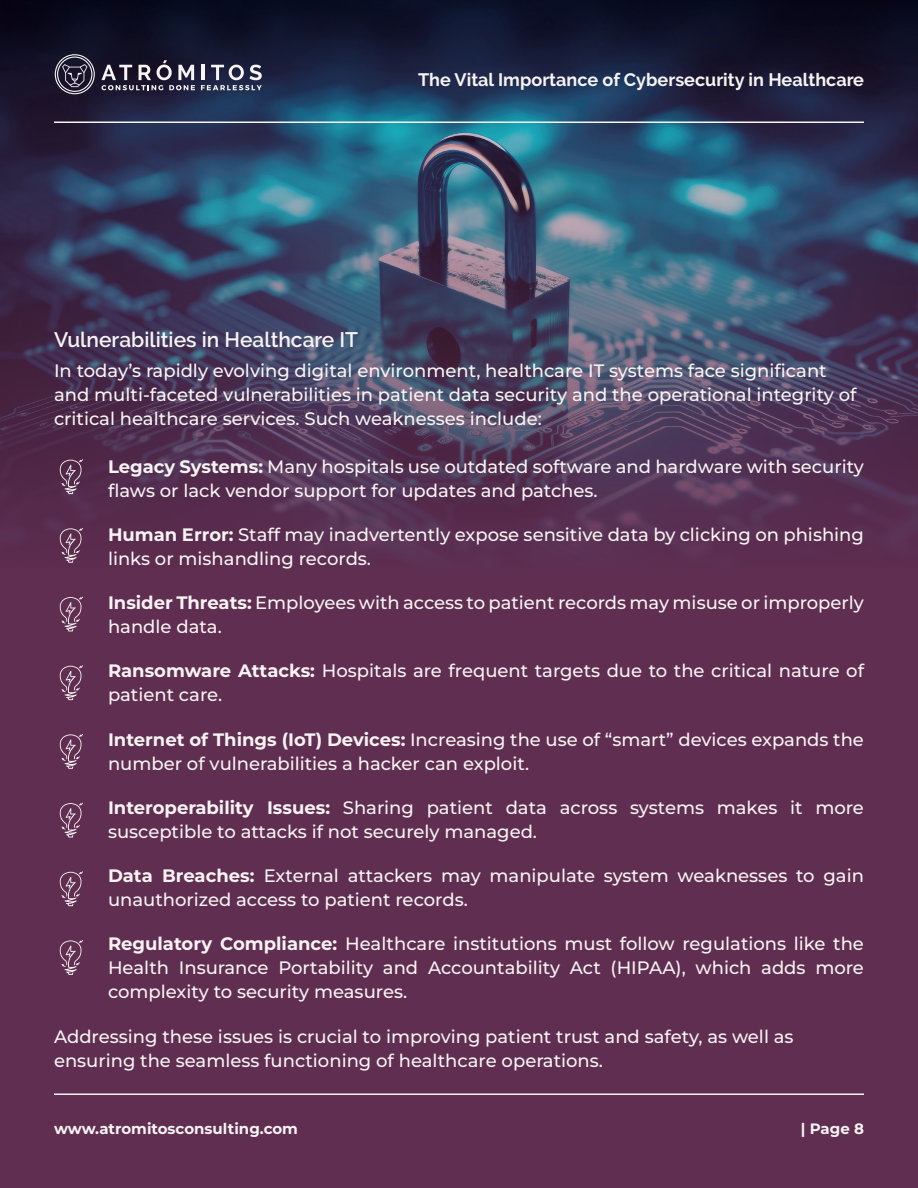
<style>
.page{position:relative;width:918px;height:1188px;background:#602e51}
.page>*{position:absolute;margin:0;border:0;box-sizing:border-box;transform-origin:0 0}
.Heading_2{font:600 21px "Raleway";color:#f7f3f3}
.Gunmetal_Blue_Arrow_Bullet{font:500 18px/24px "Montserrat";color:#f7f3f3}
.t1{font:700 18px "Raleway";color:#f7f3f3}
.t2{font:700 15px "Montserrat";color:#f7f3f3}
.s1{font-weight:700}
</style>
<div class="page">
<img style="left:0;top:0;width:918px;height:542px">
<svg style="left:55px;top:54px;width:40px;height:40px;background:#4a4758"></svg>
<svg style="left:101px;top:60px;width:94px;height:30px;background:#524e5f"></svg>
<svg style="left:201px;top:65px;width:61px;height:25px;background:#5f6379"></svg>
<hr style="left:54px;top:1094px;width:810px;height:1px;background:#f7f3f3">
<hr style="left:54px;top:122px;width:810px;height:1px;background:#f7f3f3">
<svg style="left:60px;top:459px;width:23px;height:35px"></svg>
<svg style="left:60px;top:734px;width:23px;height:35px"></svg>
<svg style="left:60px;top:597px;width:23px;height:34px"></svg>
<svg style="left:60px;top:871px;width:23px;height:35px"></svg>
<svg style="left:60px;top:528px;width:23px;height:35px"></svg>
<svg style="left:60px;top:803px;width:23px;height:35px"></svg>
<svg style="left:60px;top:665px;width:23px;height:35px"></svg>
<svg style="left:60px;top:940px;width:23px;height:35px"></svg>
<p class="t1" style="left:418px;top:69px;width:447px">The Vital Importance of Cybersecurity in Healthcare</p>
<p class="Heading_2" style="left:54px;top:327px;width:306px">Vulnerabilities in Healthcare IT</p>
<p class="Gunmetal_Blue_Arrow_Bullet" style="left:54px;top:358px;width:804px">In today’s rapidly evolving digital environment, healthcare IT systems face significant and multi-faceted vulnerabilities in patient data security and the operational integrity of critical healthcare services. Such weaknesses include:</p>
<p class="Gunmetal_Blue_Arrow_Bullet" style="left:108px;top:454px;width:758px"><span class="s1">Legacy Systems:</span> Many hospitals use outdated software and hardware with security flaws or lack vendor support for updates and patches.</p>
<p class="Gunmetal_Blue_Arrow_Bullet" style="left:108px;top:522px;width:757px"><span class="s1">Human Error:</span> Staff may inadvertently expose sensitive data by clicking on phishing links or mishandling records.</p>
<p class="Gunmetal_Blue_Arrow_Bullet" style="left:108px;top:590px;width:757px"><span class="s1">Insider Threats:</span> Employees with access to patient records may misuse or improperly handle data.</p>
<p class="Gunmetal_Blue_Arrow_Bullet" style="left:108px;top:658px;width:758px"><span class="s1">Ransomware Attacks:</span> Hospitals are frequent targets due to the critical nature of patient care.</p>
<p class="Gunmetal_Blue_Arrow_Bullet" style="left:108px;top:727px;width:757px"><span class="s1">Internet of Things (IoT) Devices:</span> Increasing the use of “smart” devices expands the number of vulnerabilities a hacker can exploit.</p>
<p class="Gunmetal_Blue_Arrow_Bullet" style="left:108px;top:795px;width:758px"><span class="s1">Interoperability Issues:</span> Sharing patient data across systems makes it more susceptible to attacks if not securely managed.</p>
<p class="Gunmetal_Blue_Arrow_Bullet" style="left:108px;top:863px;width:758px"><span class="s1">Data Breaches:</span> External attackers may manipulate system weaknesses to gain unauthorized access to patient records.</p>
<p class="Gunmetal_Blue_Arrow_Bullet" style="left:108px;top:931px;width:757px;text-align:justify"><span class="s1">Regulatory Compliance:</span> Healthcare institutions must follow regulations like the Health Insurance Portability and Accountability Act (HIPAA), which adds more complexity to security measures.</p>
<p class="Gunmetal_Blue_Arrow_Bullet" style="left:54px;top:1024px;width:741px">Addressing these issues is crucial to improving patient trust and safety, as well as ensuring the seamless functioning of healthcare operations.</p>
<p class="t2" style="left:54px;top:1119px;width:246px">www.atromitosconsulting.com</p>
<p class="t2" style="left:801px;top:1119px;width:65px">| Page 8</p>
</div>
